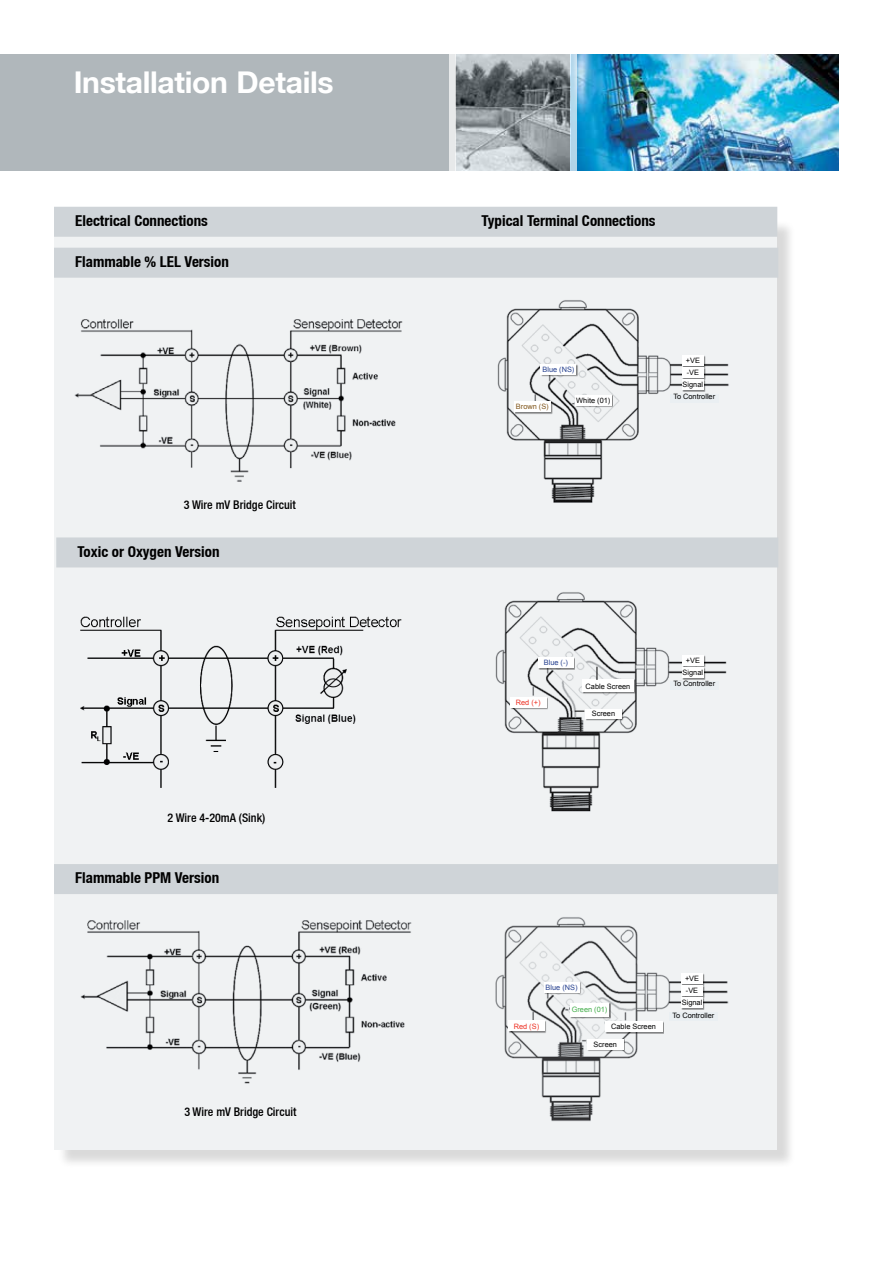
<style>
.page{position:relative;width:893px;height:1263px;background:#fff}
.page>*{position:absolute;margin:0;border:0;box-sizing:border-box;transform-origin:0 0}
.t1{font:700 30px "Helvetica Neue LT";letter-spacing:-.01em;color:#fff}
.t2{font:700 condensed 15px "Helvetica Neue LT";color:#000}
.t3{font:500 condensed 12px "Helvetica Neue LT";color:#000}
.t4{font:7.35px/12.1px "Arial";color:#000;text-align:center}
.t5{font:7.35px "Arial";color:#25408f}
.t6{font:7.35px "Arial";color:#ee3124}
.t7{font:7.35px "Arial";color:#41ad49}
.t8{font:7.35px "Arial";color:#80561b}
</style>
<div class="page">
<div style="left:57px;top:220px;width:739px;height:948px;background:#000;opacity:.15"></div>
<div style="left:55px;top:218px;width:722px;height:931px;background:#f0f2f3"></div>
<div style="left:0;top:54px;width:839px;height:116px;background:#b0b7bb"></div>
<img style="left:456px;top:54px;width:383px;height:116px">
<div style="left:449px;top:50px;width:7px;height:123px;background:#e7e9ea"></div>
<svg style="left:570px;top:54px;width:7px;height:117px"></svg>
<div style="left:54px;top:207px;width:723px;height:30px;background:#cfd4d8"></div>
<img style="left:81px;top:920px;width:331px;height:164px">
<img style="left:74px;top:319px;width:329px;height:163px">
<img style="left:80px;top:616px;width:322px;height:172px">
<div style="left:54px;top:864px;width:724px;height:30px;background:#cfd4d8"></div>
<div style="left:56px;top:537px;width:722px;height:30px;background:#cfd4d8"></div>
<div style="left:54px;top:248px;width:724px;height:30px;background:#cfd4d8"></div>
<img style="left:497px;top:300px;width:232px;height:203px">
<div style="left:541px;top:364px;width:37px;height:13px;background:#000;opacity:.47"></div>
<div style="left:541px;top:364px;width:35px;height:10px;background:#fff"></div>
<div style="left:515px;top:402px;width:37px;height:12px;background:#000;opacity:.47"></div>
<div style="left:514px;top:401px;width:36px;height:11px;background:#fff"></div>
<div style="left:575px;top:395px;width:38px;height:12px;background:#fff"></div>
<div style="left:683px;top:355px;width:22px;height:13px;background:#78797a"></div>
<div style="left:682px;top:355px;width:22px;height:11px;background:#fff"></div>
<div style="left:683px;top:367px;width:23px;height:13px;background:#000;opacity:.47"></div>
<div style="left:682px;top:367px;width:22px;height:11px;background:#fff"></div>
<div style="left:682px;top:379px;width:24px;height:13px;background:#000;opacity:.47"></div>
<div style="left:682px;top:379px;width:22px;height:11px;background:#fff"></div>
<div style="left:670px;top:394px;width:49px;height:8px;background:#eaeff2"></div>
<img style="left:495px;top:917px;width:234px;height:205px">
<div style="left:544px;top:982px;width:37px;height:12px;background:#fff"></div>
<div style="left:509px;top:1021px;width:37px;height:12px;background:#000;opacity:.47"></div>
<div style="left:508px;top:1021px;width:36px;height:10px;background:#fff"></div>
<div style="left:588px;top:1039px;width:37px;height:12px;background:#fff"></div>
<div style="left:587px;top:1039px;width:36px;height:10px;background:#fff"></div>
<div style="left:682px;top:974px;width:23px;height:12px;background:#000;opacity:.47"></div>
<div style="left:681px;top:973px;width:22px;height:11px;background:#fff"></div>
<div style="left:682px;top:986px;width:23px;height:12px;background:#000;opacity:.47"></div>
<div style="left:681px;top:985px;width:22px;height:11px;background:#fff"></div>
<div style="left:682px;top:998px;width:23px;height:12px;background:#000;opacity:.47"></div>
<div style="left:681px;top:997px;width:22px;height:11px;background:#fff"></div>
<div style="left:669px;top:1012px;width:49px;height:9px;background:#eaeff2"></div>
<div style="left:605px;top:1021px;width:59px;height:13px;background:#000;opacity:.47"></div>
<div style="left:605px;top:1021px;width:57px;height:10px;background:#fff"></div>
<div style="left:570px;top:1003px;width:41px;height:16px;background:#000;opacity:.47"></div>
<div style="left:570px;top:1003px;width:39px;height:13px;background:#fff"></div>
<img style="left:495px;top:592px;width:232px;height:220px">
<div style="left:539px;top:658px;width:36px;height:12px;background:#000;opacity:.47"></div>
<div style="left:538px;top:657px;width:35px;height:11px;background:#fff"></div>
<div style="left:511px;top:697px;width:37px;height:13px;background:#000;opacity:.47"></div>
<div style="left:510px;top:697px;width:36px;height:10px;background:#fff"></div>
<div style="left:586px;top:709px;width:37px;height:12px;background:#000;opacity:.47"></div>
<div style="left:585px;top:709px;width:36px;height:10px;background:#fff"></div>
<div style="left:583px;top:680px;width:53px;height:14px;background:#000;opacity:.47"></div>
<div style="left:582px;top:680px;width:51px;height:12px;background:#fff"></div>
<div style="left:683px;top:655px;width:22px;height:13px;background:#000;opacity:.47"></div>
<div style="left:682px;top:655px;width:22px;height:10px;background:#fff"></div>
<div style="left:670px;top:681px;width:49px;height:9px;background:#eaeff2"></div>
<div style="left:682px;top:667px;width:24px;height:13px;background:#000;opacity:.47"></div>
<div style="left:682px;top:667px;width:22px;height:11px;background:#fff"></div>
<svg style="left:597px;top:667px;width:1px;height:13px"></svg>
<h1 class="t1" style="left:74px;top:63px;width:261px">Installation Details</h1>
<h2 class="t2" style="left:75px;top:211px;width:134px">Electrical Connections</h2>
<h2 class="t2" style="left:482px;top:211px;width:175px">Typical Terminal Connections</h2>
<h2 class="t2" style="left:75px;top:252px;width:155px">Flammable % LEL Version</h2>
<h3 class="t3" style="left:184px;top:498px;width:113px">3 Wire mV Bridge Circuit</h3>
<h2 class="t2" style="left:78px;top:542px;width:143px">Toxic or Oxygen Version</h2>
<p class="t5" style="left:542px;top:364px;width:33px">Blue (NS)</p>
<p class="t8" style="left:516px;top:402px;width:34px">Brown (S)</p>
<p class="t4" style="left:576px;top:394px;width:36px">White (01)</p>
<p class="t4" style="left:673px;top:354px;width:43px">+VE<br>-VE<br>Signal<br>To Controller</p>
<h3 class="t3" style="left:168px;top:810px;width:99px">2 Wire 4-20mA (Sink)</h3>
<h2 class="t2" style="left:75px;top:869px;width:145px">Flammable PPM Version</h2>
<h3 class="t3" style="left:184px;top:1104px;width:113px">3 Wire mV Bridge Circuit</h3>
<p class="t5" style="left:544px;top:658px;width:26px">Blue (-)</p>
<p class="t6" style="left:516px;top:697px;width:26px">Red (+)</p>
<p class="t4" style="left:586px;top:680px;width:46px">Cable Screen</p>
<p class="t4" style="left:592px;top:708px;width:25px">Screen</p>
<p class="t4" style="left:686px;top:654px;width:16px">+VE</p>
<p class="t4" style="left:673px;top:678px;width:43px">To Controller</p>
<p class="t4" style="left:683px;top:666px;width:22px">Signal</p>
<p class="t5" style="left:546px;top:982px;width:33px">Blue (NS)</p>
<p class="t6" style="left:514px;top:1021px;width:27px">Red (S)</p>
<p class="t7" style="left:572px;top:1005px;width:37px">Green (01)</p>
<p class="t4" style="left:611px;top:1020px;width:46px">Cable Screen</p>
<p class="t4" style="left:594px;top:1038px;width:25px">Screen</p>
<p class="t4" style="left:672px;top:973px;width:43px">+VE<br>-VE<br>Signal<br>To Controller</p>
</div>
